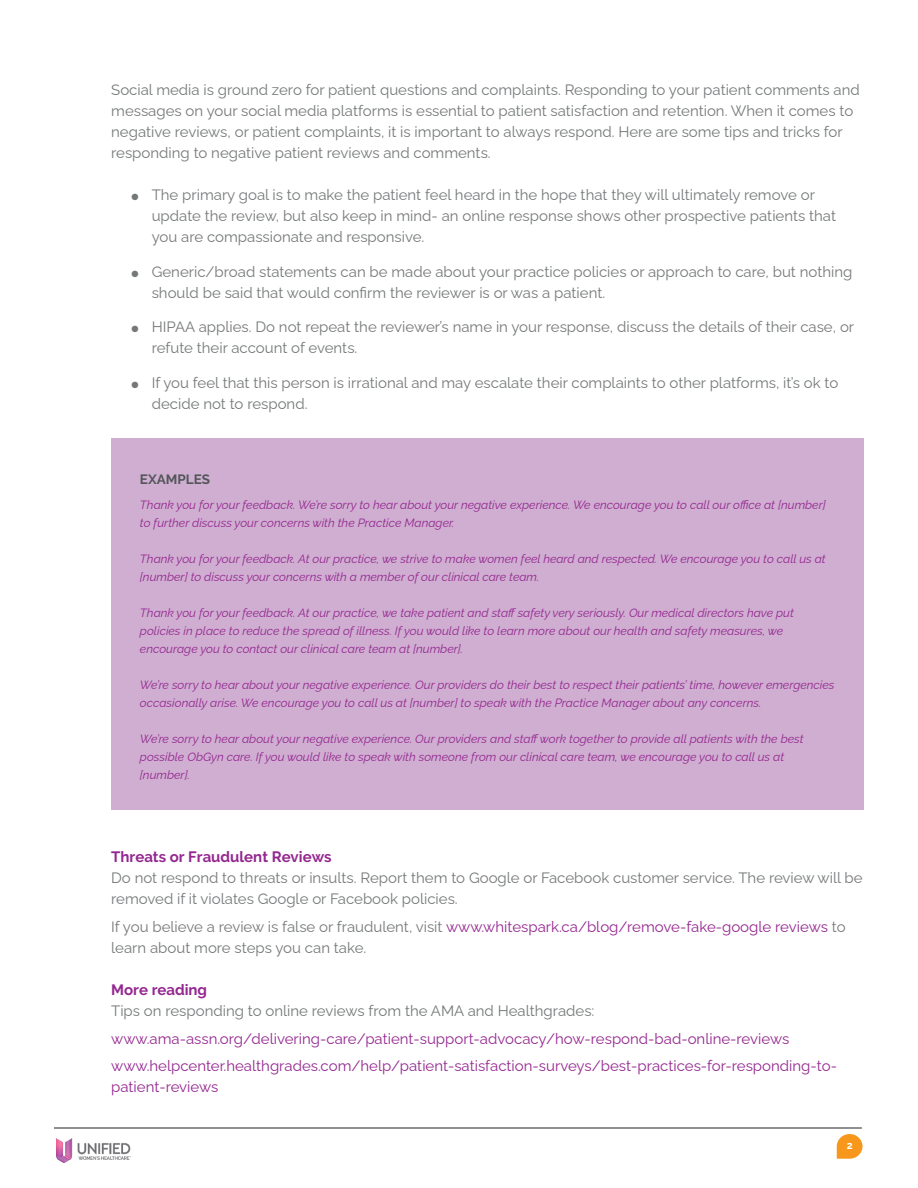
<style>
.page{position:relative;width:918px;height:1188px;background:#fff}
.page>*{position:absolute;margin:0;border:0;box-sizing:border-box;transform-origin:0 0}
.Small_text{font:100 15px/21px "Raleway";color:#757879}
.Small_text-2{font:100 15px/21px "Raleway";color:#94278f}
.Small_text-3{font:700 15px "Raleway";color:#94278f}
.Small_text-4{font:700 13.5px "Raleway";color:#53565a}
.Small_text-5{font:italic 100 12px/18px "Raleway";color:#94278f}
.t1{font:700 10.5px "Raleway";color:#fff}
.s1{color:#94278f}
</style>
<div class="page">
<svg style="left:837px;top:1134px;width:26px;height:25px"></svg>
<img style="left:56px;top:1139px;width:74px;height:24px">
<hr style="left:54px;top:1128px;width:808px;height:1px;background:#231f20">
<div style="left:111px;top:438px;width:753px;height:372px;background:#cfaed1"></div>
<p class="Small_text" style="left:111px;top:78px;width:750px">Social media is ground zero for patient questions and complaints. Responding to your patient comments and messages on your social media platforms is essential to patient satisfaction and retention. When it comes to negative reviews, or patient complaints, it is important to always respond. Here are some tips and tricks for responding to negative patient reviews and comments.</p>
<p class="Small_text" style="left:152px;top:183px;width:686px;text-indent:-20px">● The primary goal is to make the patient feel heard in the hope that they will ultimately remove or update the review, but also keep in mind- an online response shows other prospective patients that you are compassionate and responsive.</p>
<p class="Small_text" style="left:152px;top:259px;width:702px;text-indent:-20px">● Generic/broad statements can be made about your practice policies or approach to care, but nothing should be said that would confirm the reviewer is or was a patient.</p>
<p class="Small_text" style="left:152px;top:315px;width:704px;text-indent:-20px">● HIPAA applies. Do not repeat the reviewer’s name in your response, discuss the details of their case, or refute their account of events.</p>
<p class="Small_text" style="left:152px;top:370px;width:688px;text-indent:-20px">● If you feel that this person is irrational and may escalate their complaints to other platforms, it’s ok to decide not to respond.</p>
<p class="Small_text-4" style="left:140px;top:472px;width:72px">EXAMPLES</p>
<p class="Small_text-5" style="left:140px;top:494px;width:687px">Thank you for your feedback. We’re sorry to hear about your negative experience. We encourage you to call our office at [number] to further discuss your concerns with the Practice Manager.</p>
<p class="Small_text-5" style="left:140px;top:548px;width:687px">Thank you for your feedback. At our practice, we strive to make women feel heard and respected. We encourage you to call us at [number] to discuss your concerns with a member of our clinical care team.</p>
<p class="Small_text-5" style="left:140px;top:602px;width:655px">Thank you for your feedback. At our practice, we take patient and staff safety very seriously. Our medical directors have put policies in place to reduce the spread of illness. If you would like to learn more about our health and safety measures, we encourage you to contact our clinical care team at [number].</p>
<p class="Small_text-5" style="left:140px;top:674px;width:696px">We’re sorry to hear about your negative experience. Our providers do their best to respect their patients’ time, however emergencies occasionally arise. We encourage you to call us at [number] to speak with the Practice Manager about any concerns.</p>
<p class="Small_text-5" style="left:140px;top:728px;width:665px">We’re sorry to hear about your negative experience. Our providers and staff work together to provide all patients with the best possible ObGyn care. If you would like to speak with someone from our clinical care team, we encourage you to call us at [number].</p>
<p class="Small_text-3" style="left:111px;top:848px;width:222px">Threats or Fraudulent Reviews</p>
<p class="Small_text" style="left:111px;top:866px;width:753px">Do not respond to threats or insults. Report them to Google or Facebook customer service. The review will be removed if it violates Google or Facebook policies.</p>
<p class="Small_text" style="left:111px;top:914px;width:736px">If you believe a review is false or fraudulent, visit <span class="s1">www.whitespark.ca/blog/remove-fake-google reviews</span> to learn about more steps you can take.</p>
<p class="Small_text-3" style="left:111px;top:981px;width:97px">More reading</p>
<p class="Small_text" style="left:111px;top:998px;width:485px">Tips on responding to online reviews from the AMA and Healthgrades:</p>
<p class="Small_text-2" style="left:111px;top:1026px;width:680px">www.ama-assn.org/delivering-care/patient-support-advocacy/how-respond-bad-online-reviews</p>
<p class="Small_text-2" style="left:111px;top:1054px;width:727px">www.helpcenter.healthgrades.com/help/patient-satisfaction-surveys/best-practices-for-responding-to&shy;patient-reviews</p>
<p class="t1" style="left:847px;top:1139px;width:7px">2</p>
</div>
